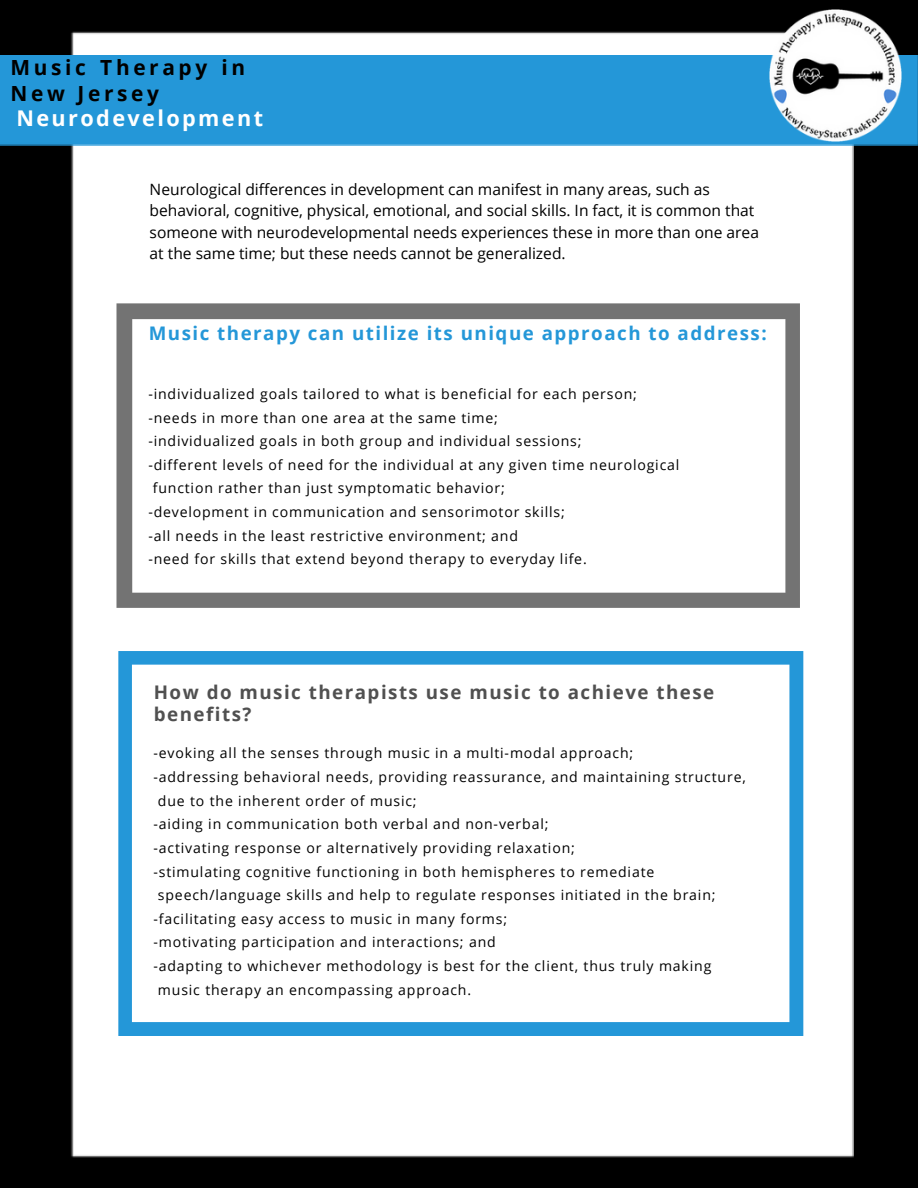
<style>
.page{position:relative;width:918px;height:1188px;background:#000}
.page>*{position:absolute;margin:0;border:0;box-sizing:border-box;transform-origin:0 0}
.t1{font:700 21.6px "Open Sans";letter-spacing:.11em;color:#fff}
.t2{font:700 20.85px/25.8px "Open Sans";letter-spacing:.175em;color:#000}
.t3{font:700 18.75px/22.5px "Open Sans";letter-spacing:.08em;color:#505050}
.t4{font:700 18.75px "Open Sans";letter-spacing:.08em;color:#2497d8}
.t5{font:15.6px/21.3px "Open Sans";color:#000}
.t6{font:14.1px "Open Sans";letter-spacing:.06em;color:#000}
</style>
<div class="page">
<div style="left:71px;top:32px;width:783px;height:1126px;background:#fff"></div>
<div style="left:0;top:55px;width:754px;height:90px;background:#2497d8"></div>
<img style="left:754px;top:9px;width:164px;height:148px">
<svg style="left:116px;top:303px;width:684px;height:305px;background:#ebebeb"></svg>
<svg style="left:118px;top:651px;width:685px;height:385px;background:#e8f4fa"></svg>
<h2 class="t2" style="left:11px;top:54px;width:236px">Music Therapy in<br>New Jersey</h2>
<h1 class="t1" style="left:16px;top:103px;width:248px">Neurodevelopment</h1>
<p class="t5" style="left:150px;top:178px;width:611px">Neurological differences in development can manifest in many areas, such as behavioral, cognitive, physical, emotional, and social skills. In fact, it is common that someone with neurodevelopmental needs experiences these in more than one area at the same time; but these needs cannot be generalized.</p>
<h3 class="t4" style="left:149px;top:320px;width:619px">Music therapy can utilize its unique approach to address:</h3>
<p class="t6" style="left:148px;top:384px;width:490px">-individualized goals tailored to what is beneficial for each person;</p>
<p class="t6" style="left:148px;top:408px;width:351px">-needs in more than one area at the same time;</p>
<p class="t6" style="left:148px;top:431px;width:435px">-individualized goals in both group and individual sessions;</p>
<p class="t6" style="left:148px;top:455px;width:533px">-different levels of need for the individual at any given time neurological</p>
<p class="t6" style="left:153px;top:478px;width:353px">function rather than just symptomatic behavior;</p>
<p class="t6" style="left:148px;top:502px;width:418px">-development in communication and sensorimotor skills;</p>
<p class="t6" style="left:148px;top:526px;width:371px">-all needs in the least restrictive environment; and</p>
<p class="t6" style="left:148px;top:549px;width:440px">-need for skills that extend beyond therapy to everyday life.</p>
<h3 class="t3" style="left:154px;top:680px;width:562px">How do music therapists use music to achieve these benefits?</h3>
<p class="t6" style="left:153px;top:743px;width:481px">-evoking all the senses through music in a multi-modal approach;</p>
<p class="t6" style="left:153px;top:767px;width:594px">-addressing behavioral needs, providing reassurance, and maintaining structure,</p>
<p class="t6" style="left:158px;top:791px;width:260px">due to the inherent order of music;</p>
<p class="t6" style="left:153px;top:814px;width:397px">-aiding in communication both verbal and non-verbal;</p>
<p class="t6" style="left:153px;top:838px;width:423px">-activating response or alternatively providing relaxation;</p>
<p class="t6" style="left:153px;top:862px;width:502px">-stimulating cognitive functioning in both hemispheres to remediate</p>
<p class="t6" style="left:158px;top:885px;width:559px">speech/language skills and help to regulate responses initiated in the brain;</p>
<p class="t6" style="left:153px;top:909px;width:355px">-facilitating easy access to music in many forms;</p>
<p class="t6" style="left:153px;top:932px;width:344px">-motivating participation and interactions; and</p>
<p class="t6" style="left:153px;top:956px;width:559px">-adapting to whichever methodology is best for the client, thus truly making</p>
<p class="t6" style="left:158px;top:980px;width:315px">music therapy an encompassing approach.</p>
</div>
